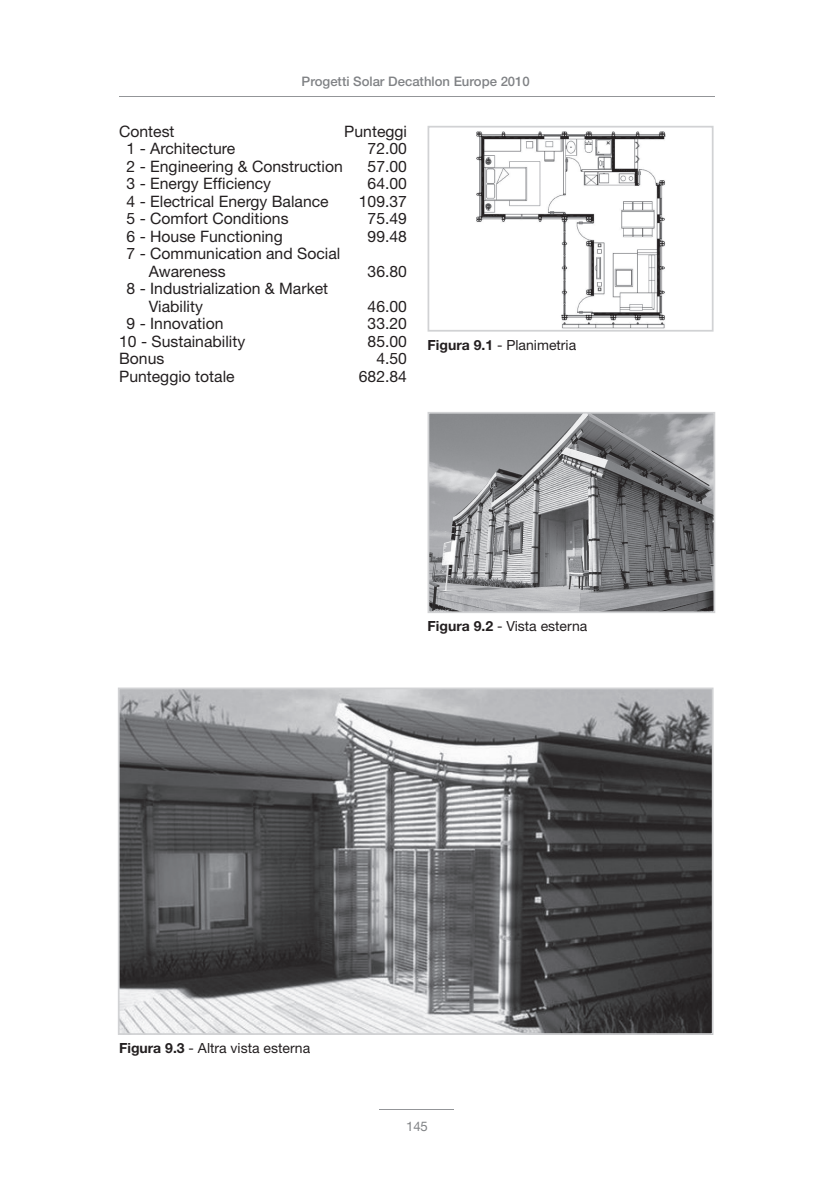
<style>
.page{position:relative;width:834px;height:1191px;background:#fff}
.page>*{position:absolute;margin:0;border:0;box-sizing:border-box;transform-origin:0 0}
.t1{font:15.75px/17.5px "Helvetica Neue";color:#231f20}
.t2{font:14px "Helvetica Neue";color:#231f20}
.t3{font:500 13.12px "Helvetica Neue";color:#808285}
.t4{font:13.12px "Helvetica Neue";color:#808285}
.s1{font-weight:700}
</style>
<div class="page">
<hr style="left:119px;top:96px;width:595px;height:1px;background:#939598">
<hr style="left:379px;top:1109px;width:75px;height:1px;background:#939598">
<img style="left:476px;top:131px;width:190px;height:198px">
<div style="left:427px;top:126px;width:286px;height:206px;border:2px solid #d1d2d4"></div>
<img style="left:121px;top:690px;width:589px;height:342px">
<div style="left:118px;top:687px;width:595px;height:348px;border:2px solid #d1d2d4"></div>
<img style="left:430px;top:415px;width:282px;height:195px">
<div style="left:427px;top:412px;width:288px;height:201px;border:2px solid #d1d2d4"></div>
<p class="t3" style="left:301px;top:73px;width:230px">Progetti Solar Decathlon Europe 2010</p>
<p class="t1" style="left:119px;top:122px;width:57px">contest</p>
<p class="t1" style="left:344px;top:122px;width:64px">Punteggi</p>
<p class="t1" style="left:126px;top:139px;width:110px">1 - Architecture</p>
<p class="t1" style="left:367px;top:139px;width:41px">72.00</p>
<p class="t1" style="left:126px;top:157px;width:218px">2 - Engineering &amp; construction</p>
<p class="t1" style="left:367px;top:157px;width:41px">57.00</p>
<p class="t1" style="left:126px;top:174px;width:146px">3 - Energy Efficiency</p>
<p class="t1" style="left:367px;top:174px;width:41px">64.00</p>
<p class="t1" style="left:126px;top:192px;width:203px">4 - Electrical Energy Balance</p>
<p class="t1" style="left:359px;top:192px;width:50px">109.37</p>
<p class="t1" style="left:126px;top:209px;width:163px">5 - comfort conditions</p>
<p class="t1" style="left:367px;top:209px;width:41px">75.49</p>
<p class="t1" style="left:126px;top:227px;width:158px">6 - house Functioning</p>
<p class="t1" style="left:367px;top:227px;width:41px">99.48</p>
<p class="t1" style="left:149px;top:244px;width:193px;text-indent:-22px">7 - communication and Social<br>Awareness</p>
<p class="t1" style="left:367px;top:262px;width:41px">36.80</p>
<p class="t1" style="left:149px;top:279px;width:181px;text-indent:-22px">8 - Industrialization &amp; Market<br>Viability</p>
<p class="t1" style="left:367px;top:297px;width:41px">46.00</p>
<p class="t1" style="left:126px;top:314px;width:98px">9 - Innovation</p>
<p class="t1" style="left:367px;top:314px;width:41px">33.20</p>
<p class="t1" style="left:119px;top:332px;width:128px">10 - Sustainability</p>
<p class="t1" style="left:367px;top:332px;width:41px">85.00</p>
<p class="t1" style="left:119px;top:349px;width:47px">Bonus</p>
<p class="t1" style="left:376px;top:349px;width:32px">4.50</p>
<p class="t1" style="left:119px;top:367px;width:117px">Punteggio totale</p>
<p class="t1" style="left:359px;top:367px;width:50px">682.84</p>
<p class="t2" style="left:427px;top:336px;width:150px"><span class="s1">Figura 9.1</span> - Planimetria</p>
<p class="t2" style="left:427px;top:617px;width:161px"><span class="s1">Figura 9.2</span> - Vista esterna</p>
<p class="t2" style="left:119px;top:1039px;width:193px"><span class="s1">Figura 9.3</span> - Altra vista esterna</p>
<p class="t4" style="left:406px;top:1118px;width:23px">145</p>
</div>
